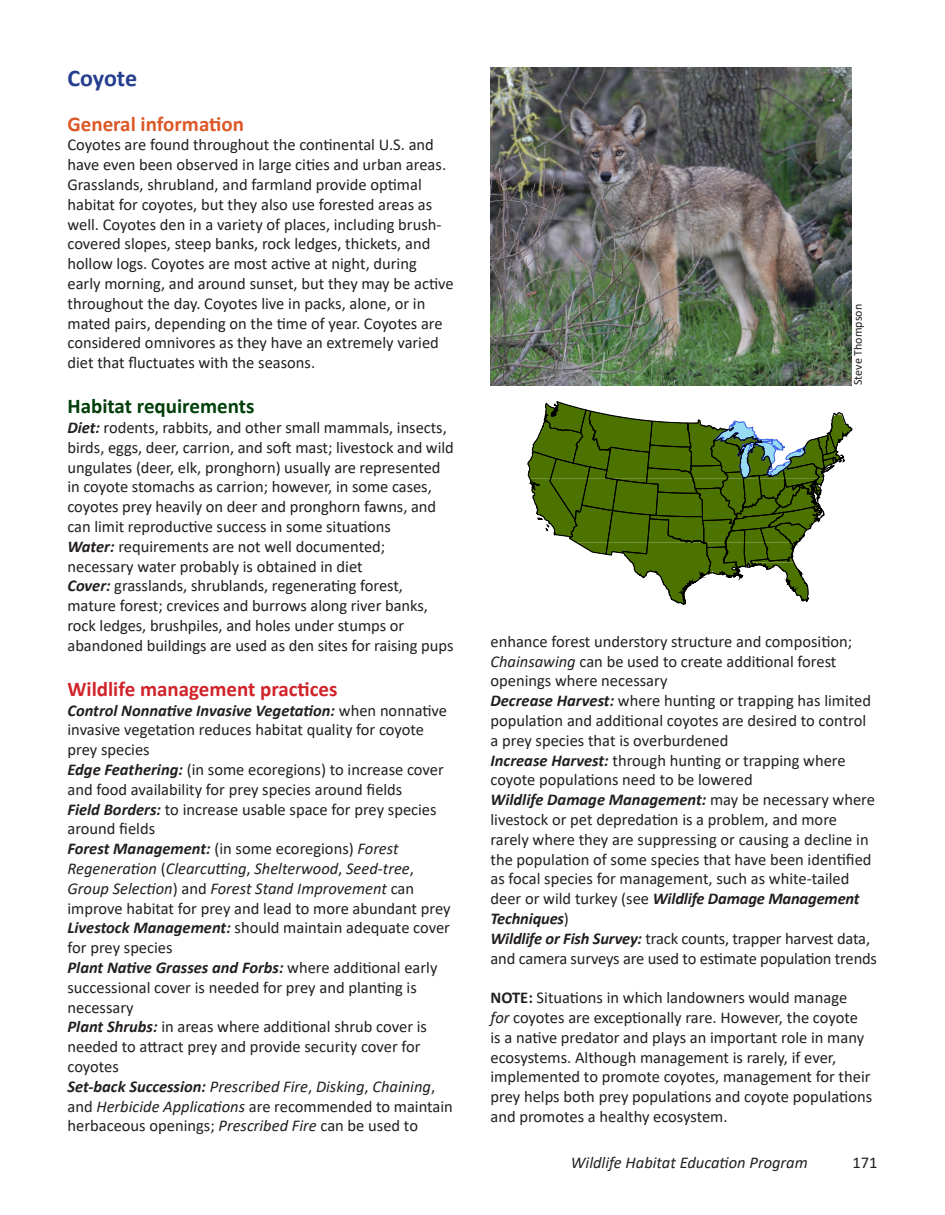
<style>
.page{position:relative;width:945px;height:1215px;background:#fff}
.page>*{position:absolute;margin:0;border:0;box-sizing:border-box;transform-origin:0 0}
.t1{font:700 24px "Calibri";letter-spacing:-.005em;color:#253f8e}
.t2{font:700 21px "Calibri";color:#d1232a}
.t3{font:700 21px "Calibri";color:#003f09}
.t4{font:700 21px "Calibri";color:#dd5827}
.t5{font:16.5px/19.8px "Calibri";color:#231f20}
.t6{font:italic 16.5px/19.8px "Calibri";color:#231f20}
.t7{font:12px "Calibri";color:#231f20}
.s1{font-weight:700;font-style:italic}
.s2{font-weight:700}
.s3{font-style:normal}
.s4{font-style:italic}
</style>
<div class="page">
<img style="left:490px;top:68px;width:361px;height:317px">
<svg style="left:528px;top:401px;width:325px;height:204px"></svg>
<p class="t1" style="left:68px;top:61px;width:71px">Coyote</p>
<p class="t4" style="left:68px;top:109px;width:178px">General information</p>
<p class="t5" style="left:68px;top:135px;width:388px">Coyotes are found throughout the continental U.S. and have even been observed in large cities and urban areas.<br>Grasslands, shrubland, and farmland provide optimal habitat for coyotes, but they also use forested areas as well. Coyotes den in a variety of places, including brush&shy;covered slopes, steep banks, rock ledges, thickets, and hollow logs. Coyotes are most active at night, during early morning, and around sunset, but they may be active throughout the day. Coyotes live in packs, alone, or in mated pairs, depending on the time of year. Coyotes are considered omnivores as they have an extremely varied diet that fluctuates with the seasons.</p>
<p class="t3" style="left:68px;top:391px;width:189px">Habitat requirements</p>
<p class="t5" style="left:68px;top:417px;width:388px"><span class="s1">Diet:</span> rodents, rabbits, and other small mammals, insects, birds, eggs, deer, carrion, and soft mast; livestock and wild ungulates (deer, elk, pronghorn) usually are represented in coyote stomachs as carrion; however, in some cases, coyotes prey heavily on deer and pronghorn fawns, and can limit reproductive success in some situations</p>
<p class="t5" style="left:68px;top:536px;width:319px"><span class="s1">Water:</span> requirements are not well documented; necessary water probably is obtained in diet</p>
<p class="t5" style="left:68px;top:576px;width:388px"><span class="s1">Cover:</span> grasslands, shrublands, regenerating forest, mature forest; crevices and burrows along river banks, rock ledges, brushpiles, and holes under stumps or abandoned buildings are used as den sites for raising pups</p>
<p class="t2" style="left:68px;top:674px;width:272px">Wildlife management practices</p>
<p class="t5" style="left:68px;top:700px;width:381px"><span class="s1">Control Nonnative Invasive Vegetation:</span> when nonnative invasive vegetation reduces habitat quality for coyote prey species</p>
<p class="t5" style="left:68px;top:759px;width:378px"><span class="s1">Edge Feathering:</span> (in some ecoregions) to increase cover and food availability for prey species around fields</p>
<p class="t5" style="left:68px;top:799px;width:371px"><span class="s1">Field Borders:</span> to increase usable space for prey species around fields</p>
<p class="t6" style="left:68px;top:838px;width:385px"><span class="s2">Forest Management:</span> <span class="s3">(in some ecoregions)</span> Forest Regeneration <span class="s3">(</span>Clearcutting<span class="s3">,</span> Shelterwood<span class="s3">,</span> Seed-tree<span class="s3">, </span>Group Selection<span class="s3">) and</span> Forest Stand Improvement <span class="s3">can improve habitat for prey and lead to more abundant prey</span></p>
<p class="t5" style="left:68px;top:918px;width:384px"><span class="s1">Livestock Management:</span> should maintain adequate cover for prey species</p>
<p class="t5" style="left:68px;top:957px;width:372px"><span class="s1">Plant Native Grasses and Forbs:</span> where additional early successional cover is needed for prey and planting is necessary</p>
<p class="t5" style="left:68px;top:1017px;width:361px"><span class="s1">Plant Shrubs:</span> in areas where additional shrub cover is needed to attract prey and provide security cover for coyotes</p>
<p class="t6" style="left:68px;top:1076px;width:387px"><span class="s2">Set-back Succession:</span> Prescribed Fire<span class="s3">,</span> Disking<span class="s3">,</span> Chaining<span class="s3">, and</span> Herbicide Applications <span class="s3">are recommended to maintain herbaceous openings;</span> Prescribed Fire <span class="s3">can be used to</span></p>
<p class="t7" style="left:849px;top:385px;width:82px;rotate:-90deg">Steve Thompson</p>
<p class="t5" style="left:490px;top:631px;width:363px">enhance forest understory structure and composition;<br><span class="s4">Chainsawing</span> can be used to create additional forest openings where necessary</p>
<p class="t5" style="left:490px;top:690px;width:382px"><span class="s1">Decrease Harvest:</span> where hunting or trapping has limited population and additional coyotes are desired to control a prey species that is overburdened</p>
<p class="t5" style="left:490px;top:750px;width:357px"><span class="s1">Increase Harvest:</span> through hunting or trapping where coyote populations need to be lowered</p>
<p class="t5" style="left:490px;top:789px;width:386px"><span class="s1">Wildlife Damage Management:</span> may be necessary where livestock or pet depredation is a problem, and more rarely where they are suppressing or causing a decline in the population of some species that have been identified as focal species for management, such as white-tailed deer or wild turkey (see <span class="s1">Wildlife Damage Management Techniques</span>)</p>
<p class="t5" style="left:490px;top:928px;width:388px"><span class="s1">Wildlife or Fish Survey:</span> track counts, trapper harvest data, and camera surveys are used to estimate population trends</p>
<p class="t5" style="left:490px;top:987px;width:383px"><span class="s2">NOTE:</span> Situations in which landowners would manage<br><span class="s4">for</span> coyotes are exceptionally rare. However, the coyote is a native predator and plays an important role in many ecosystems. Although management is rarely, if ever, implemented to promote coyotes, management for their prey helps both prey populations and coyote populations and promotes a healthy ecosystem.</p>
<p class="t6" style="left:571px;top:1152px;width:238px">Wildlife Habitat Education Program</p>
<p class="t5" style="left:852px;top:1153px;width:27px">171</p>
</div>
